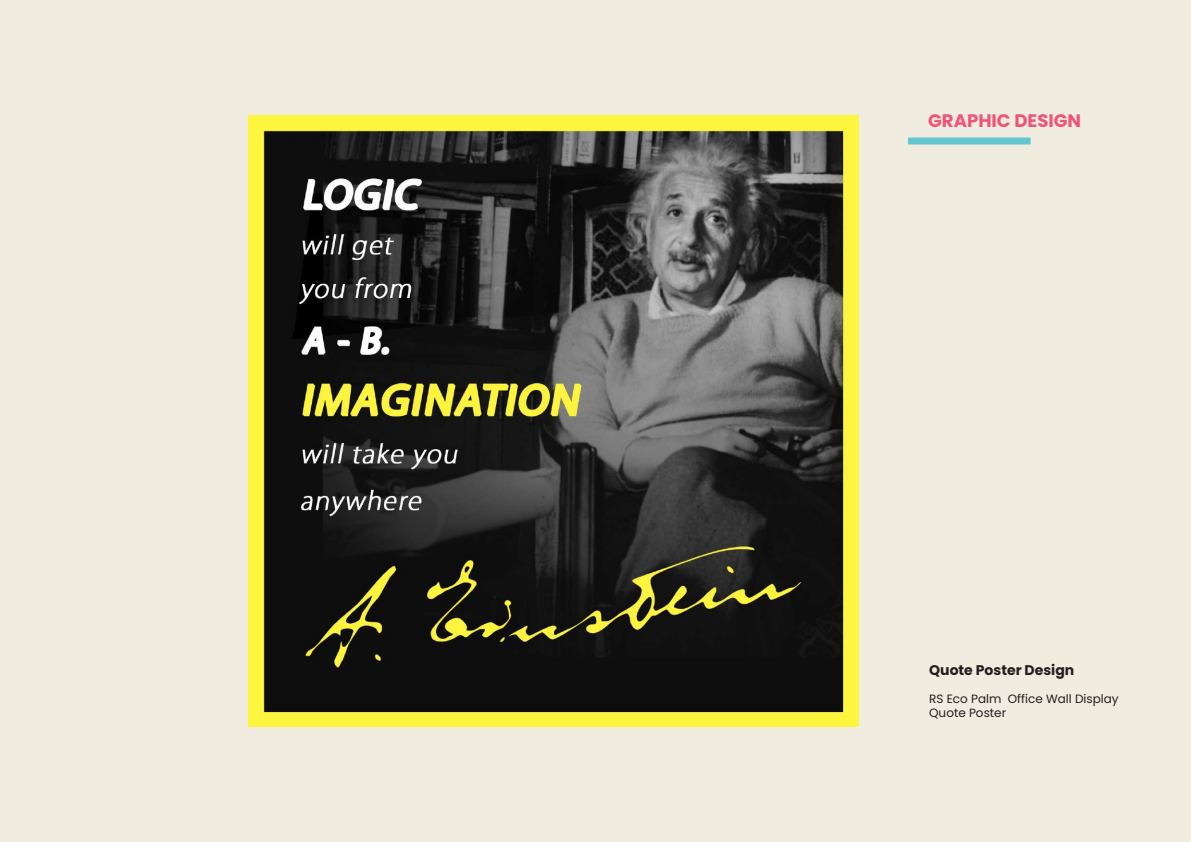
<style>
.page{position:relative;width:1191px;height:842px;background:#f0ece0}
.page>*{position:absolute;margin:0;border:0;box-sizing:border-box;transform-origin:0 0}
.t1{font:700 18.1px "Poppins";color:#f05477}
.t2{font:700 14px "Poppins";color:#231f20}
.t3{font:12px/14.4px "Poppins";color:#231f20}
</style>
<div class="page">
<div style="left:908px;top:138px;width:122px;height:6px;background:#65c5d0"></div>
<img style="left:248px;top:116px;width:610px;height:610px">
<h1 class="t1" style="left:928px;top:110px;width:154px">GRAPHIC DESIGN</h1>
<p class="t2" style="left:929px;top:662px;width:147px">Quote Poster Design</p>
<p class="t3" style="left:929px;top:692px;width:191px">RS Eco Palm Office Wall Display<br>Quote Poster</p>
</div>
